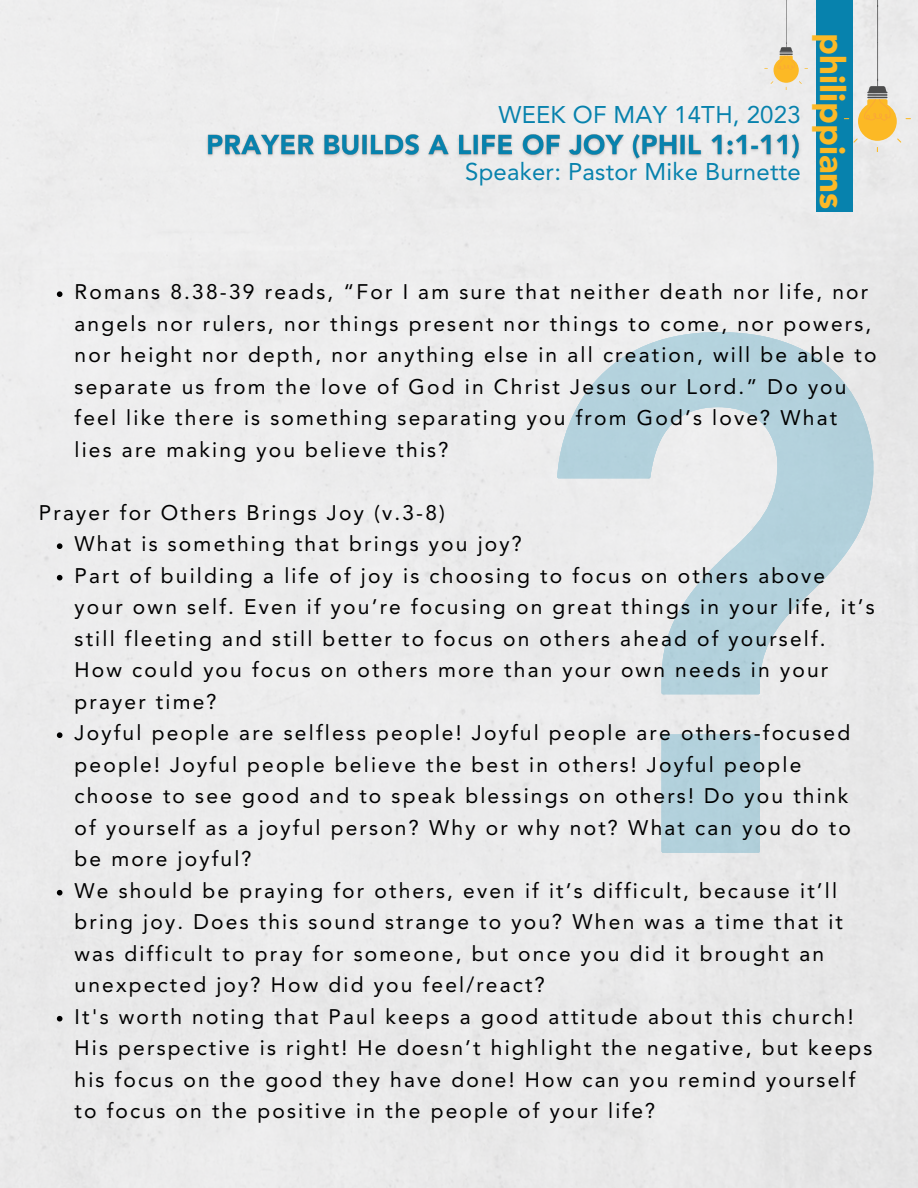
<style>
.page{position:relative;width:918px;height:1188px;background:#fff}
.page>*{position:absolute;margin:0;border:0;box-sizing:border-box;transform-origin:0 0}
.t1{font:900 34.65px "Avenir LT Std";color:#fcb926}
.t2{font:24px "Avenir LT Std";letter-spacing:.01em;color:#0782ad}
.t3{font:21px/31.5px "Avenir LT Std";letter-spacing:.105em;color:#000}
</style>
<div class="page">
<div style="left:816px;top:0;width:37px;height:212px;background:#0782ad"></div>
<svg style="left:557px;top:332px;width:316px;height:521px;background:#d4e0e5"></svg>
<svg style="left:844px;top:0;width:67px;height:152px;background:#cad2c6"></svg>
<svg style="left:764px;top:0;width:44px;height:90px;background:#e9e0cc"></svg>
<svg style="left:57px;top:291px;width:5px;height:6px"></svg>
<svg style="left:57px;top:543px;width:5px;height:6px"></svg>
<svg style="left:57px;top:575px;width:5px;height:6px"></svg>
<svg style="left:57px;top:732px;width:5px;height:6px"></svg>
<svg style="left:57px;top:890px;width:5px;height:6px"></svg>
<svg style="left:57px;top:1016px;width:5px;height:6px"></svg>
<img style="left:201px;top:129px;width:604px;height:38px">
<p class="t2" style="left:498px;top:100px;width:304px">WEEK OF MAY 14TH, 2023</p>
<p class="t2" style="left:465px;top:158px;width:337px">Speaker: Pastor Mike Burnette</p>
<h1 class="t1" style="left:853px;top:33px;width:178px;rotate:90deg">philippians</h1>
<p class="t3" style="left:75px;top:276px;width:804px">Romans 8.38-39 reads, “For I am sure that neither death nor life, nor angels nor rulers, nor things present nor things to come, nor powers, nor height nor depth, nor anything else in all creation, will be able to separate us from the love of God in Christ Jesus our Lord.” Do you feel like there is something separating you from God’s love? What lies are making you believe this?</p>
<p class="t3" style="left:39px;top:497px;width:408px">Prayer for Others Brings Joy (v.3-8)</p>
<p class="t3" style="left:75px;top:528px;width:802px">What is something that brings you joy?<br>Part of building a life of joy is choosing to focus on others above your own self. Even if you’re focusing on great things in your life, it’s still fleeting and still better to focus on others ahead of yourself.<br>How could you focus on others more than your own needs in your prayer time?<br>Joyful people are selfless people! Joyful people are others-focused people! Joyful people believe the best in others! Joyful people choose to see good and to speak blessings on others! Do you think of yourself as a joyful person? Why or why not? What can you do to be more joyful?<br>We should be praying for others, even if it’s difficult, because it’ll bring joy. Does this sound strange to you? When was a time that it was difficult to pray for someone, but once you did it brought an unexpected joy? How did you feel/react?<br>It's worth noting that Paul keeps a good attitude about this church!<br>His perspective is right! He doesn’t highlight the negative, but keeps his focus on the good they have done! How can you remind yourself to focus on the positive in the people of your life?</p>
</div>
